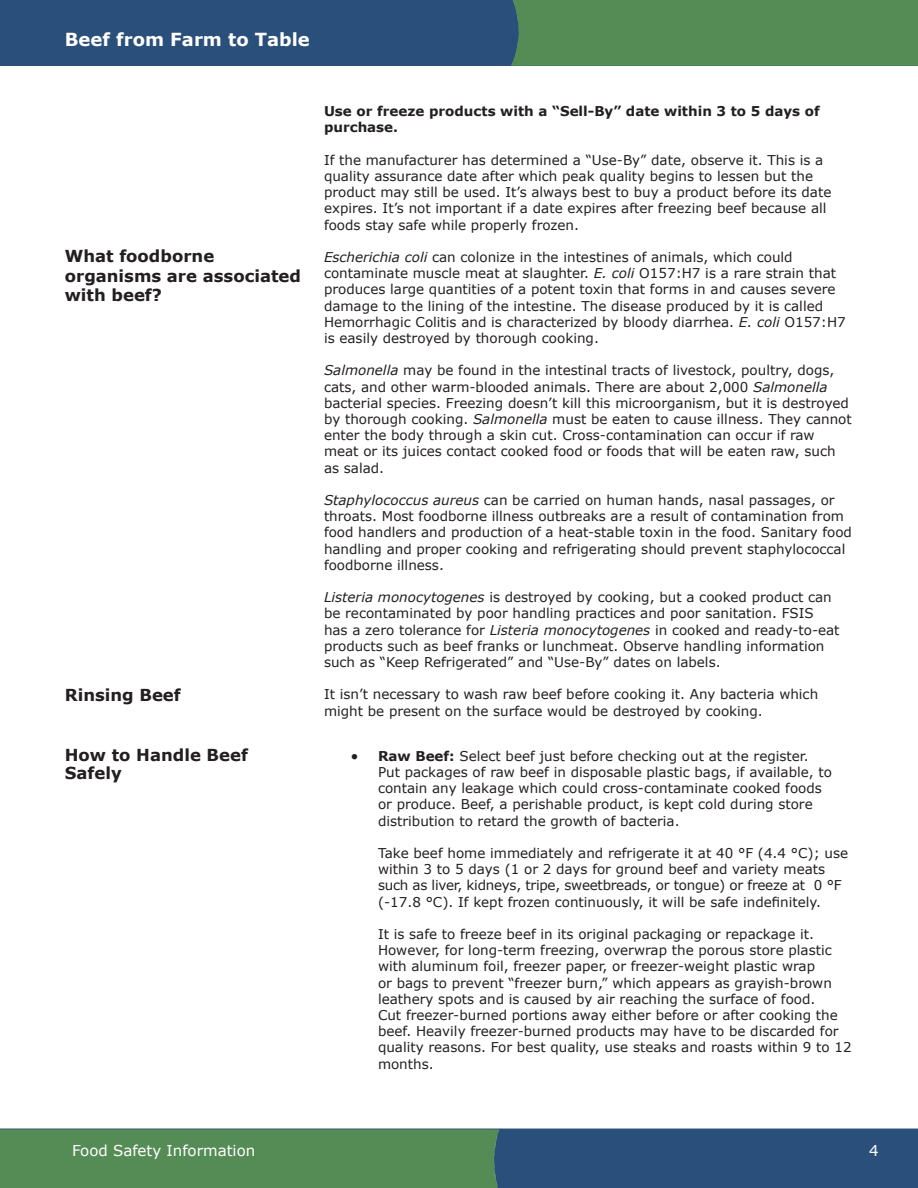
<style>
.page{position:relative;width:918px;height:1188px;background:#fff}
.page>*{position:absolute;margin:0;border:0;box-sizing:border-box;transform-origin:0 0}
.t1{font:700 18px "Verdana";color:#fff}
.t2{font:700 16.5px/19.5px "Verdana";color:#231f20}
.t3{font:15px "Verdana";color:#fff}
.t4{font:13.5px/16.2px "Verdana";color:#231f20}
.t5{font:700 13.5px/16.2px "Verdana";color:#231f20}
.s1{font-style:italic}
.s2{font-weight:700}
</style>
<div class="page">
<div style="left:0;top:0;width:511px;height:66px;background:#2a4f7a"></div>
<div style="left:511px;top:0;width:407px;height:66px;background:#558c55"></div>
<div style="left:499px;top:1129px;width:419px;height:59px;background:#2a4f7a"></div>
<div style="left:0;top:1129px;width:499px;height:59px;background:#558c55"></div>
<p class="t1" style="left:65px;top:28px;width:247px">Beef from Farm to Table</p>
<p class="t2" style="left:65px;top:246px;width:238px">What foodborne organisms are associated with beef?</p>
<p class="t2" style="left:65px;top:685px;width:118px">Rinsing Beef</p>
<p class="t2" style="left:65px;top:746px;width:185px;line-height:18px">How to Handle Beef<br>Safely</p>
<p class="t5" style="left:324px;top:103px;width:497px">Use or freeze products with a “Sell-By” date within 3 to 5 days of purchase.</p>
<p class="t4" style="left:324px;top:152px;width:509px">If the manufacturer has determined a “Use-By” date, observe it. This is a quality assurance date after which peak quality begins to lessen but the product may still be used. It’s always best to buy a product before its date expires. It’s not important if a date expires after freezing beef because all foods stay safe while properly frozen.</p>
<p class="t4" style="left:324px;top:249px;width:523px"><span class="s1">Escherichia coli</span> can colonize in the intestines of animals, which could contaminate muscle meat at slaughter. <span class="s1">E. coli</span> O157:H7 is a rare strain that produces large quantities of a potent toxin that forms in and causes severe damage to the lining of the intestine. The disease produced by it is called Hemorrhagic Colitis and is characterized by bloody diarrhea. <span class="s1">E. coli</span> O157:H7 is easily destroyed by thorough cooking.</p>
<p class="t4" style="left:324px;top:362px;width:529px"><span class="s1">Salmonella</span> may be found in the intestinal tracts of livestock, poultry, dogs, cats, and other warm-blooded animals. There are about 2,000 <span class="s1">Salmonella </span>bacterial species. Freezing doesn’t kill this microorganism, but it is destroyed by thorough cooking. <span class="s1">Salmonella</span> must be eaten to cause illness. They cannot enter the body through a skin cut. Cross-contamination can occur if raw meat or its juices contact cooked food or foods that will be eaten raw, such as salad.</p>
<p class="t4" style="left:324px;top:492px;width:529px"><span class="s1">Staphylococcus aureus</span> can be carried on human hands, nasal passages, or throats. Most foodborne illness outbreaks are a result of contamination from food handlers and production of a heat-stable toxin in the food. Sanitary food handling and proper cooking and refrigerating should prevent staphylococcal foodborne illness.</p>
<p class="t4" style="left:324px;top:589px;width:517px"><span class="s1">Listeria monocytogenes</span> is destroyed by cooking, but a cooked product can be recontaminated by poor handling practices and poor sanitation. FSIS has a zero tolerance for <span class="s1">Listeria monocytogenes</span> in cooked and ready-to-eat products such as beef franks or lunchmeat. Observe handling information such as “Keep Refrigerated” and “Use-By” dates on labels.</p>
<p class="t4" style="left:324px;top:686px;width:496px">It isn’t necessary to wash raw beef before cooking it. Any bacteria which might be present on the surface would be destroyed by cooking.</p>
<p class="t4" style="left:378px;top:748px;width:456px;text-indent:-27px">• <span class="s2">Raw Beef:</span> Select beef just before checking out at the register.<br>Put packages of raw beef in disposable plastic bags, if available, to contain any leakage which could cross-contaminate cooked foods or produce. Beef, a perishable product, is kept cold during store distribution to retard the growth of bacteria.</p>
<p class="t4" style="left:378px;top:845px;width:472px">Take beef home immediately and refrigerate it at 40 °F (4.4 °C); use within 3 to 5 days (1 or 2 days for ground beef and variety meats such as liver, kidneys, tripe, sweetbreads, or tongue) or freeze at 0 °F (-17.8 °C). If kept frozen continuously, it will be safe indefinitely.</p>
<p class="t4" style="left:378px;top:926px;width:475px">It is safe to freeze beef in its original packaging or repackage it.<br>However, for long-term freezing, overwrap the porous store plastic with aluminum foil, freezer paper, or freezer-weight plastic wrap<br>or bags to prevent “freezer burn,” which appears as grayish-brown leathery spots and is caused by air reaching the surface of food.<br>Cut freezer-burned portions away either before or after cooking the beef. Heavily freezer-burned products may have to be discarded for quality reasons. For best quality, use steaks and roasts within 9 to 12 months.</p>
<p class="t3" style="left:72px;top:1141px;width:185px">Food Safety Information</p>
<p class="t3" style="left:869px;top:1141px;width:11px">4</p>
</div>
